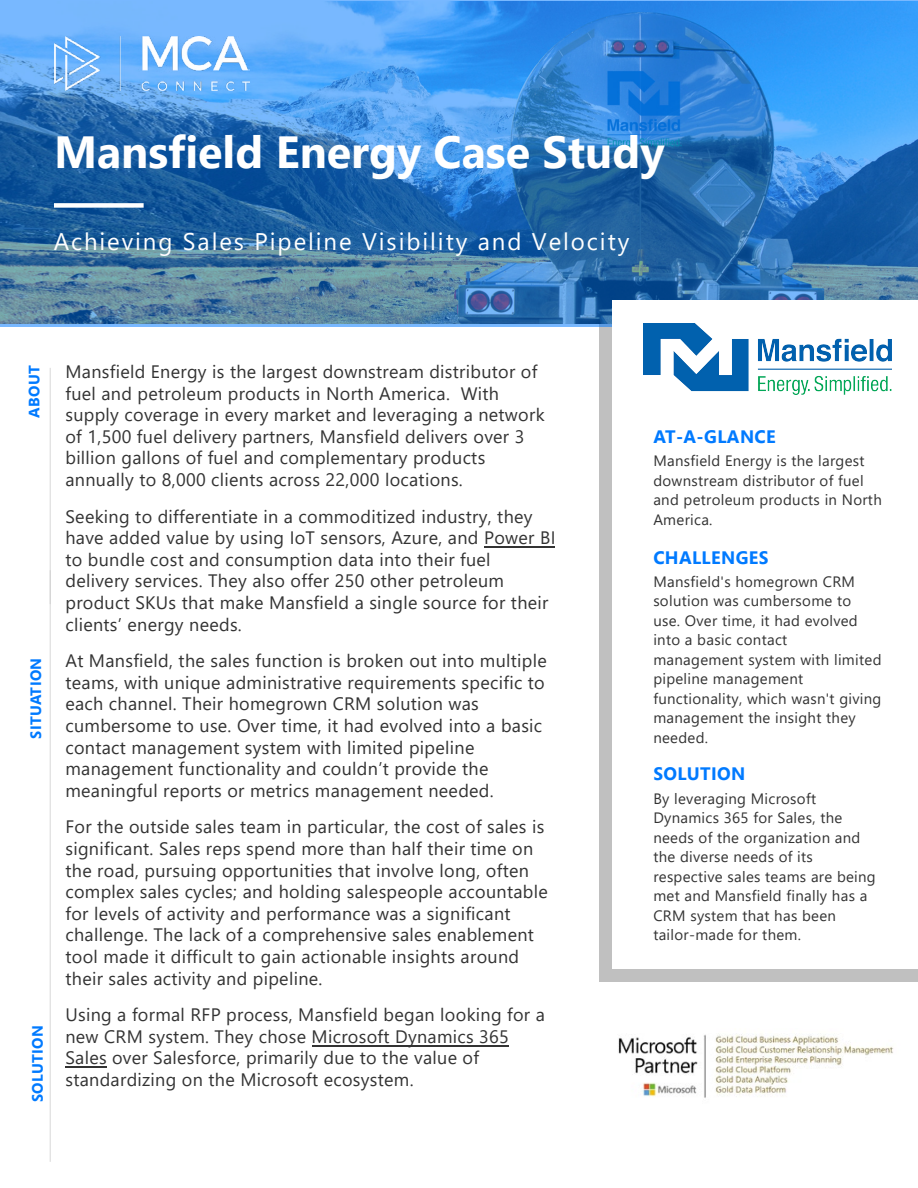
<style>
.page{position:relative;width:918px;height:1188px;background:#fff}
.page>*{position:absolute;margin:0;border:0;box-sizing:border-box;transform-origin:0 0}
.t1{font:700 45px "Segoe UI";color:#fff}
.t2{font:24px "Segoe UI";letter-spacing:.08em;color:#fff}
.t3{font:18px/21.6px "Segoe UI";letter-spacing:.015em;color:#333}
.t4{font:700 18px "Segoe UI";letter-spacing:.02em;color:#007aff}
.t5{font:15px/19.5px "Segoe UI";letter-spacing:.02em;color:#333}
.t6{font:700 15px "Segoe UI";letter-spacing:.02em;color:#007aff}
.s1{font-style:inherit}
</style>
<div class="page">
<div style="left:599px;top:252px;width:319px;height:730px;background:#c0c0c0"></div>
<svg style="left:0;top:0;width:918px;height:326px;background:#3880c4"></svg>
<img style="left:54px;top:37px;width:195px;height:54px">
<hr style="left:50px;top:368px;width:1px;height:236px;background:#ccc">
<hr style="left:50px;top:570px;width:1px;height:592px;background:#ccc">
<div style="left:54px;top:203px;width:90px;height:5px;background:#fff"></div>
<div style="left:612px;top:300px;width:306px;height:669px;background:#fff"></div>
<img style="left:618px;top:1034px;width:275px;height:64px">
<hr style="left:66px;top:1067px;width:41px;height:1px;background:#333">
<hr style="left:312px;top:1045px;width:197px;height:1px;background:#333">
<hr style="left:484px;top:547px;width:71px;height:1px;background:#333">
<img style="left:643px;top:323px;width:248px;height:71px">
<h1 class="t1" style="left:54px;top:110px;width:612px">Mansfield <span class="s1">Energy</span> Case Study</h1>
<h2 class="t2" style="left:54px;top:219px;width:577px">Achieving Sales Pipeline Visibility and Velocity</h2>
<p class="t6" style="left:23px;top:418px;width:54px;rotate:-90deg">ABOUT</p>
<p class="t6" style="left:25px;top:739px;width:82px;rotate:-90deg">SITUATION</p>
<p class="t6" style="left:27px;top:1102px;width:78px;rotate:-90deg">SOLUTION</p>
<p class="t3" style="left:65px;top:359px;width:481px">Mansfield Energy is the largest downstream distributor of fuel and petroleum products in North America. With supply coverage in every market and leveraging a network of 1,500 fuel delivery partners, Mansfield delivers over 3 billion gallons of fuel and complementary products annually to 8,000 clients across 22,000 locations.</p>
<p class="t3" style="left:65px;top:504px;width:492px">Seeking to differentiate in a commoditized industry, they have added value by using IoT sensors, Azure, and Power BI to bundle cost and consumption data into their fuel delivery services. They also offer 250 other petroleum product SKUs that make Mansfield a single source for their clients’ energy needs.</p>
<p class="t3" style="left:65px;top:648px;width:483px">At Mansfield, the sales function is broken out into multiple teams, with unique administrative requirements specific to each channel. Their homegrown CRM solution was cumbersome to use. Over time, it had evolved into a basic contact management system with limited pipeline management functionality and couldn’t provide the meaningful reports or metrics management needed.</p>
<p class="t3" style="left:65px;top:815px;width:484px">For the outside sales team in particular, the cost of sales is significant. Sales reps spend more than half their time on the road, pursuing opportunities that involve long, often complex sales cycles; and holding salespeople accountable for levels of activity and performance was a significant challenge. The lack of a comprehensive sales enablement tool made it difficult to gain actionable insights around their sales activity and pipeline.</p>
<p class="t3" style="left:65px;top:1002px;width:481px">Using a formal RFP process, Mansfield began looking for a new CRM system. They chose Microsoft Dynamics 365<br>Sales over Salesforce, primarily due to the value of standardizing on the Microsoft ecosystem.</p>
<p class="t4" style="left:653px;top:424px;width:124px">AT-A-GLANCE</p>
<p class="t5" style="left:653px;top:450px;width:230px">Mansfield Energy is the largest downstream distributor of fuel and petroleum products in North<br>America.</p>
<p class="t4" style="left:653px;top:544px;width:117px">CHALLENGES</p>
<p class="t5" style="left:653px;top:570px;width:230px">Mansfield's homegrown CRM solution was cumbersome to use. Over time, it had evolved into a basic contact<br>management system with limited pipeline management functionality, which wasn't giving management the insight they needed.</p>
<p class="t4" style="left:653px;top:761px;width:94px">SOLUTION</p>
<p class="t5" style="left:653px;top:787px;width:224px">By leveraging Microsoft<br>Dynamics 365 for Sales, the needs of the organization and the diverse needs of its respective sales teams are being met and Mansfield finally has a<br>CRM system that has been tailor-made for them.</p>
</div>
